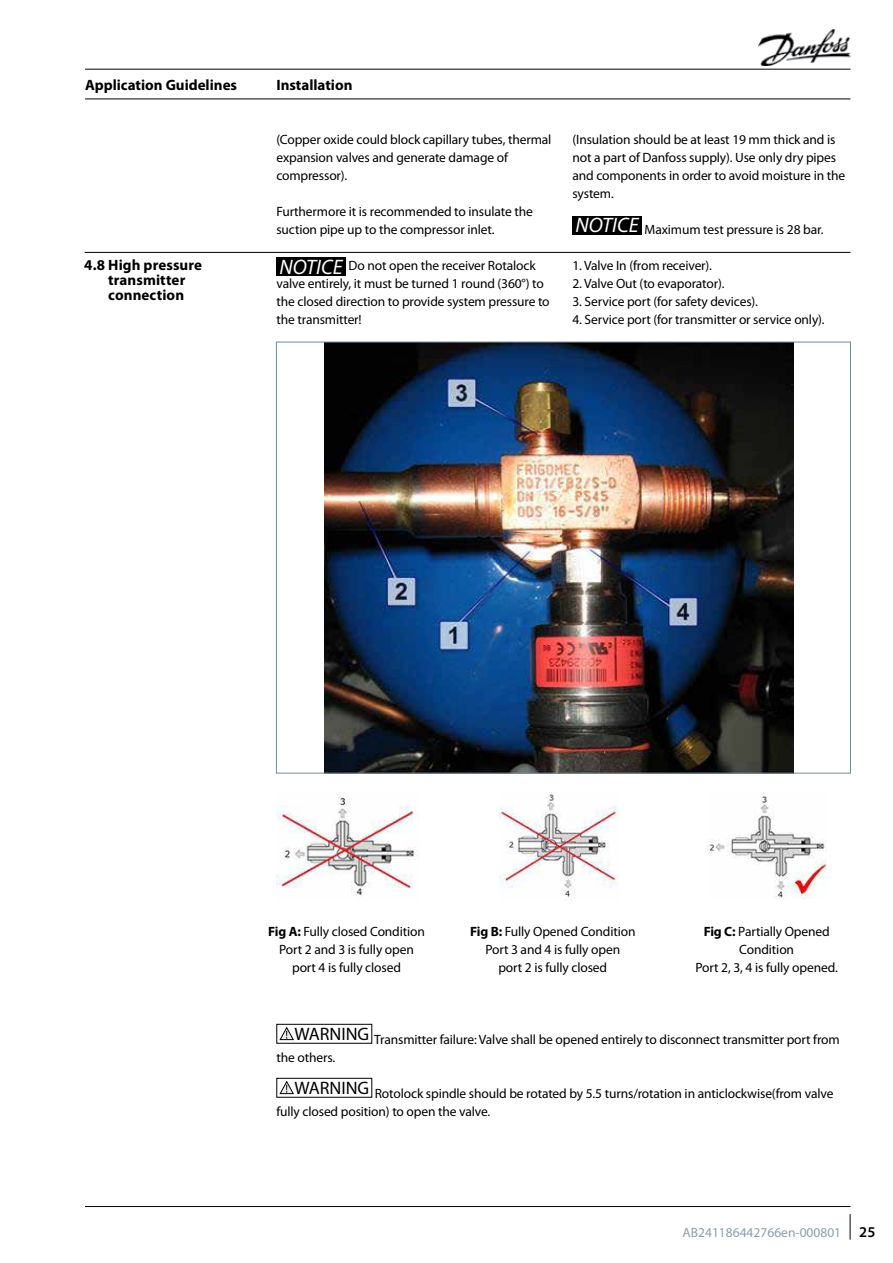
<style>
.page{position:relative;width:893px;height:1263px;background:#fff}
.page>*{position:absolute;margin:0;border:0;box-sizing:border-box;transform-origin:0 0}
.t1{font:700 15px/15px "Myriad Pro";color:#000;text-align:center}
.t2{font:13.5px/18px "Myriad Pro";letter-spacing:-.01em;color:#000}
.t3{font:13.5px "Myriad Pro";color:#8b9faa}
.s1{font-style:italic;font-size:21px;color:#fff}
.s2{font-weight:700}
.s3{font-weight:600;font-size:15px;color:#000}
</style>
<div class="page">
<hr style="left:85px;top:252px;width:765px;height:1px;background:#000">
<div style="left:572px;top:216px;width:70px;height:18px;background:#000"></div>
<div style="left:276px;top:257px;width:70px;height:18px;background:#000"></div>
<svg style="left:279px;top:1026px;width:15px;height:15px"></svg>
<div style="left:276px;top:1024px;width:96px;height:20px;border:1px solid #000"></div>
<svg style="left:279px;top:1080px;width:15px;height:15px"></svg>
<div style="left:276px;top:1078px;width:96px;height:20px;border:1px solid #000"></div>
<img style="left:324px;top:344px;width:469px;height:427px">
<img style="left:276px;top:795px;width:143px;height:100px">
<img style="left:499px;top:793px;width:119px;height:107px">
<img style="left:707px;top:793px;width:119px;height:105px">
<svg style="left:850px;top:1214px;width:1px;height:25px"></svg>
<hr style="left:85px;top:69px;width:765px;height:1px;background:#000">
<hr style="left:85px;top:99px;width:765px;height:1px;background:#000">
<hr style="left:85px;top:1206px;width:765px;height:1px;background:#000">
<img style="left:758px;top:30px;width:92px;height:35px">
<p class="t1" style="left:85px;top:78px;width:154px">Application Guidelines</p>
<p class="t1" style="left:84px;top:258px;width:119px">4.8 High pressure transmitter connection</p>
<p class="t1" style="left:276px;top:78px;width:78px">Installation</p>
<p class="t2" style="left:276px;top:131px;width:277px">(Copper oxide could block capillary tubes, thermal expansion valves and generate damage of compressor).</p>
<p class="t2" style="left:276px;top:203px;width:258px">Furthermore it is recommended to insulate the suction pipe up to the compressor inlet.</p>
<p class="t2" style="left:572px;top:131px;width:274px">(Insulation should be at least 19 mm thick and is not a part of Danfoss supply). Use only dry pipes and components in order to avoid moisture in the system.</p>
<p class="t2" style="left:576px;top:221px;width:249px"><span class="s1">NOTICE</span> Maximum test pressure is 28 bar.</p>
<p class="t2" style="left:276px;top:257px;width:275px"><span class="s1">NOTICE</span> Do not open the receiver Rotalock valve entirely, it must be turned 1 round (360°) to the closed direction to provide system pressure to the transmitter!</p>
<p class="t2" style="left:572px;top:257px;width:141px">1. Valve In (from receiver).</p>
<p class="t2" style="left:572px;top:275px;width:154px">2. Valve Out (to evaporator).</p>
<p class="t2" style="left:572px;top:293px;width:187px">3. Service port (for safety devices).</p>
<p class="t2" style="left:572px;top:311px;width:254px">4. Service port (for transmitter or service only).</p>
<p class="t2" style="left:268px;top:923px;width:158px;text-align:center"><span class="s2">Fig A:</span> Fully closed Condition<br>Port 2 and 3 is fully open port 4 is fully closed</p>
<p class="t2" style="left:470px;top:923px;width:167px;text-align:center"><span class="s2">Fig B:</span> Fully Opened Condition<br>Port 3 and 4 is fully open<br>port 2 is fully closed</p>
<p class="t2" style="left:696px;top:923px;width:144px;text-align:center"><span class="s2">Fig C:</span> Partially Opened<br>Condition<br>Port 2, 3, 4 is fully opened.</p>
<p class="t2" style="left:276px;top:1031px;width:565px;text-indent:18px"><sup>WARNING</sup> Transmitter failure: Valve shall be opened entirely to disconnect transmitter port from the others.</p>
<p class="t2" style="left:276px;top:1085px;width:559px;text-indent:18px"><sup>WARNING</sup> Rotolock spindle should be rotated by 5.5 turns/rotation in anticlockwise(from valve fully closed position) to open the valve.</p>
<p class="t3" style="left:683px;top:1225px;width:194px">AB241186442766en-000801 <span class="s3">25</span></p>
</div>
